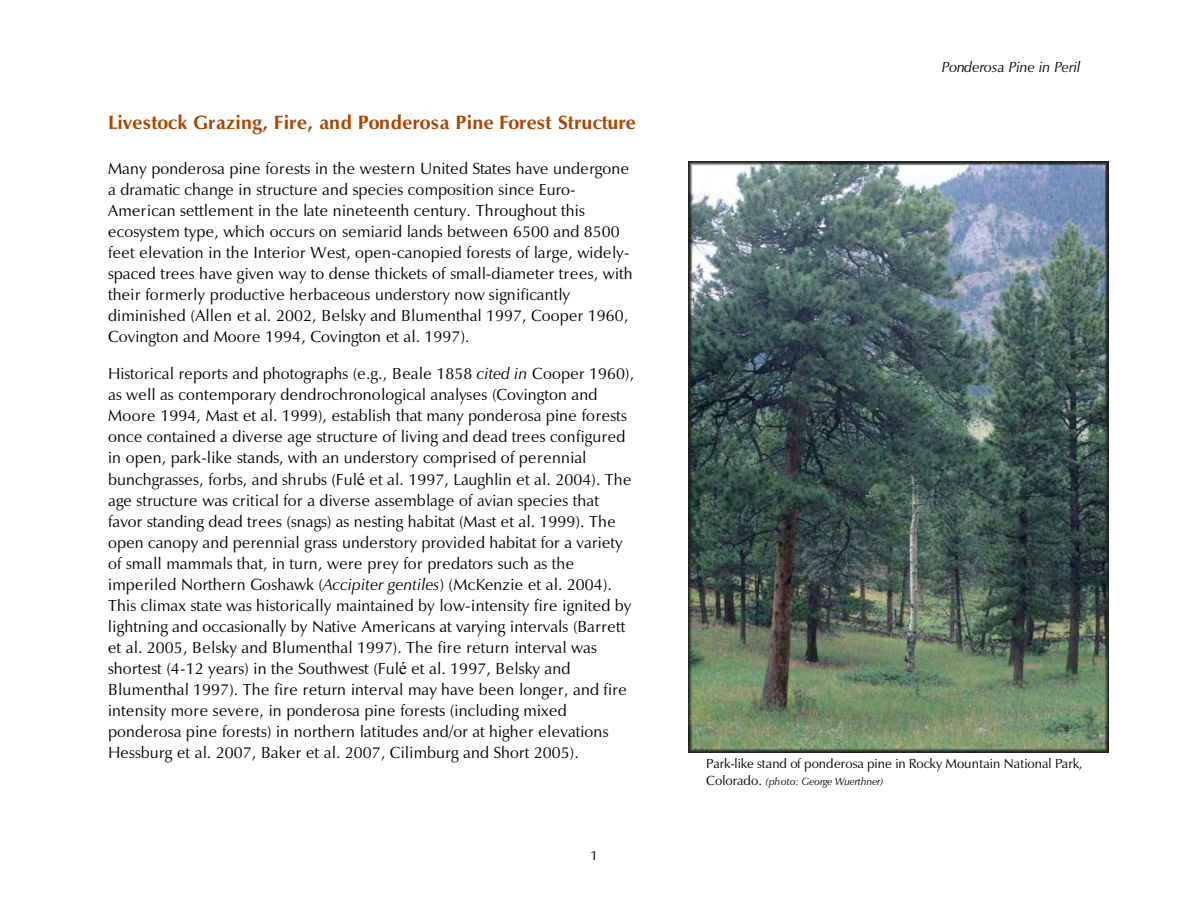
<style>
.page{position:relative;width:1188px;height:918px;background:#fff}
.page>*{position:absolute;margin:0;border:0;box-sizing:border-box;transform-origin:0 0}
.t1{font:700 19.5px "Zapf Humanist 601 BT";letter-spacing:.005em;color:#ab4600}
.t2{font:16.2px/21px "Zapf Humanist 601 BT";letter-spacing:.01em;color:#000}
.t3{font:italic 14.7px "Zapf Humanist 601 BT";color:#000}
.t4{font:13.35px "Zapf Humanist 601 BT";letter-spacing:-.005em;color:#000}
.t5{font:italic 10.5px "Zapf Humanist 601 BT";color:#000}
.s1{font-style:italic}
.s2{font-family:"Times New Roman";font-size:18px}
.s3{font-style:normal;font-size:13.35px}
</style>
<div class="page">
<img style="left:689px;top:161px;width:420px;height:591px">
<p class="t1" style="left:108px;top:115px;width:529px">Livestock Grazing, Fire, and Ponderosa Pine Forest Structure</p>
<p class="t2" style="left:108px;top:159px;width:526px">Many ponderosa pine forests in the western United States have undergone a dramatic change in structure and species composition since Euro-American settlement in the late nineteenth century. Throughout this ecosystem type, which occurs on semiarid lands between 6500 and 8500 feet elevation in the Interior West, open-canopied forests of large, widely&shy;spaced trees have given way to dense thickets of small-diameter trees, with their formerly productive herbaceous understory now significantly diminished (Allen et al. 2002, Belsky and Blumenthal 1997, Cooper 1960, Covington and Moore 1994, Covington et al. 1997).</p>
<p class="t2" style="left:108px;top:365px;width:528px">Historical reports and photographs (e.g., Beale 1858 <span class="s1">cited in</span> Cooper 1960), as well as contemporary dendrochronological analyses (Covington and Moore 1994, Mast et al. 1999), establish that many ponderosa pine forests once contained a diverse age structure of living and dead trees configured in open, park-like stands, with an understory comprised of perennial bunchgrasses, forbs, and shrubs (Ful<span class="s2">é</span> et al. 1997, Laughlin et al. 2004). The age structure was critical for a diverse assemblage of avian species that favor standing dead trees (snags) as nesting habitat (Mast et al. 1999). The open canopy and perennial grass understory provided habitat for a variety of small mammals that, in turn, were prey for predators such as the imperiled Northern Goshawk (<span class="s1">Accipiter gentiles</span>) (McKenzie et al. 2004).<br>This climax state was historically maintained by low-intensity fire ignited by lightning and occasionally by Native Americans at varying intervals (Barrett et al. 2005, Belsky and Blumenthal 1997). The fire return interval was shortest (4-12 years) in the Southwest (Ful<span class="s2">é</span> et al. 1997, Belsky and Blumenthal 1997). The fire return interval may have been longer, and fire intensity more severe, in ponderosa pine forests (including mixed ponderosa pine forests) in northern latitudes and/or at higher elevations Hessburg et al. 2007, Baker et al. 2007, Cilimburg and Short 2005).</p>
<p class="t4" style="left:591px;top:850px;width:9px">1</p>
<p class="t3" style="left:942px;top:61px;width:140px">Ponderosa Pine in Peril</p>
<p class="t4" style="left:706px;top:758px;width:378px">Park-like stand of ponderosa pine in Rocky Mountain National Park,</p>
<p class="t5" style="left:706px;top:777px;width:179px"><span class="s3">Colorado.</span> (photo: George Wuerthner)</p>
</div>
